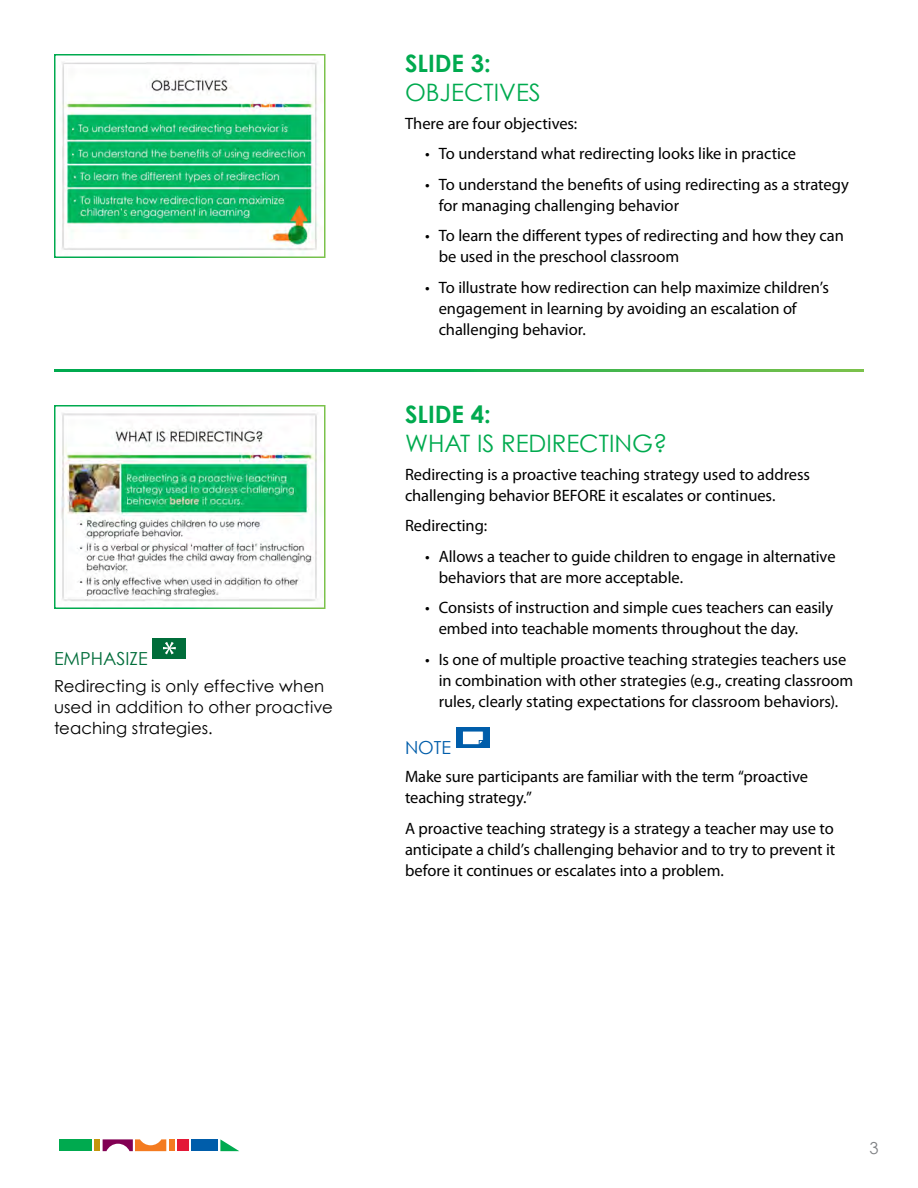
<style>
.page{position:relative;width:918px;height:1188px;background:#fff}
.page>*{position:absolute;margin:0;border:0;box-sizing:border-box;transform-origin:0 0}
.t1{font:24px/28.8px "Century Gothic";color:#00aa4f}
.Emphasize_header{font:18px "Century Gothic";color:#006d3a}
.Note_Header{font:18px "Century Gothic";color:#005daa}
.body{font:16.5px/21px "Myriad Pro";letter-spacing:-.005em;color:#000}
.body-2{font:16.5px/21px "Century Gothic";letter-spacing:.005em;color:#000}
.t2{font:16.5px "Century Gothic";color:#808285}
.s1{font-weight:700}
</style>
<div class="page">
<div style="left:59px;top:1139px;width:33px;height:12px;background:#00aa4f"></div>
<svg style="left:103px;top:1139px;width:63px;height:12px"></svg>
<div style="left:169px;top:1139px;width:6px;height:12px;background:#f47b20"></div>
<div style="left:191px;top:1139px;width:27px;height:12px;background:#005daa"></div>
<svg style="left:220px;top:1139px;width:19px;height:12px"></svg>
<div style="left:177px;top:1139px;width:11px;height:12px;background:#e31837"></div>
<div style="left:94px;top:1139px;width:6px;height:12px;background:#c4960c"></div>
<img style="left:62px;top:62px;width:256px;height:189px">
<div style="left:54px;top:54px;width:272px;height:204px;border:2px solid #fff"></div>
<div style="left:456px;top:727px;width:34px;height:21px;background:#005daa"></div>
<svg style="left:462px;top:731px;width:22px;height:14px"></svg>
<div style="left:153px;top:638px;width:33px;height:21px;background:#006d3a"></div>
<svg style="left:163px;top:642px;width:13px;height:12px"></svg>
<img style="left:61px;top:413px;width:256px;height:188px">
<div style="left:54px;top:405px;width:272px;height:204px;border:2px solid #fff"></div>
<p class="Emphasize_header" style="left:54px;top:647px;width:95px">EMPHASIZE</p>
<p class="body-2" style="left:54px;top:676px;width:280px">Redirecting is only effective when used in addition to other proactive teaching strategies.</p>
<h2 class="t1" style="left:405px;top:49px;width:137px"><span class="s1">SLIDE 3:<br></span>OBJECTIVES</h2>
<p class="body" style="left:405px;top:112px;width:174px">There are four objectives:</p>
<p class="body" style="left:425px;top:143px;width:372px">• To understand what redirecting looks like in practice</p>
<p class="body" style="left:439px;top:173px;width:412px;text-indent:-14px">• To understand the benefits of using redirecting as a strategy for managing challenging behavior</p>
<p class="body" style="left:439px;top:225px;width:407px;text-indent:-14px">• To learn the different types of redirecting and how they can be used in the preschool classroom</p>
<p class="body" style="left:439px;top:277px;width:392px;text-indent:-14px">• To illustrate how redirection can help maximize children’s engagement in learning by avoiding an escalation of challenging behavior.</p>
<h2 class="t1" style="left:405px;top:400px;width:264px"><span class="s1">SLIDE 4:<br></span>WHAT IS REDIRECTING?</h2>
<p class="body" style="left:405px;top:463px;width:407px">Redirecting is a proactive teaching strategy used to address challenging behavior BEFORE it escalates or continues.</p>
<p class="body" style="left:405px;top:515px;width:84px">Redirecting:</p>
<p class="body" style="left:439px;top:545px;width:398px;text-indent:-14px">• Allows a teacher to guide children to engage in alternative behaviors that are more acceptable.</p>
<p class="body" style="left:439px;top:597px;width:396px;text-indent:-14px">• Consists of instruction and simple cues teachers can easily embed into teachable moments throughout the day.</p>
<p class="body" style="left:439px;top:649px;width:416px;text-indent:-14px">• Is one of multiple proactive teaching strategies teachers use in combination with other strategies (e.g., creating classroom rules, clearly stating expectations for classroom behaviors).</p>
<p class="Note_Header" style="left:405px;top:737px;width:48px">NOTE</p>
<p class="body" style="left:405px;top:766px;width:404px">Make sure participants are familiar with the term “proactive teaching strategy.”</p>
<p class="body" style="left:405px;top:817px;width:432px;text-align:justify">A proactive teaching strategy is a strategy a teacher may use to anticipate a child’s challenging behavior and to try to prevent it before it continues or escalates into a problem.</p>
<p class="t2" style="left:870px;top:1138px;width:11px">3</p>
</div>
